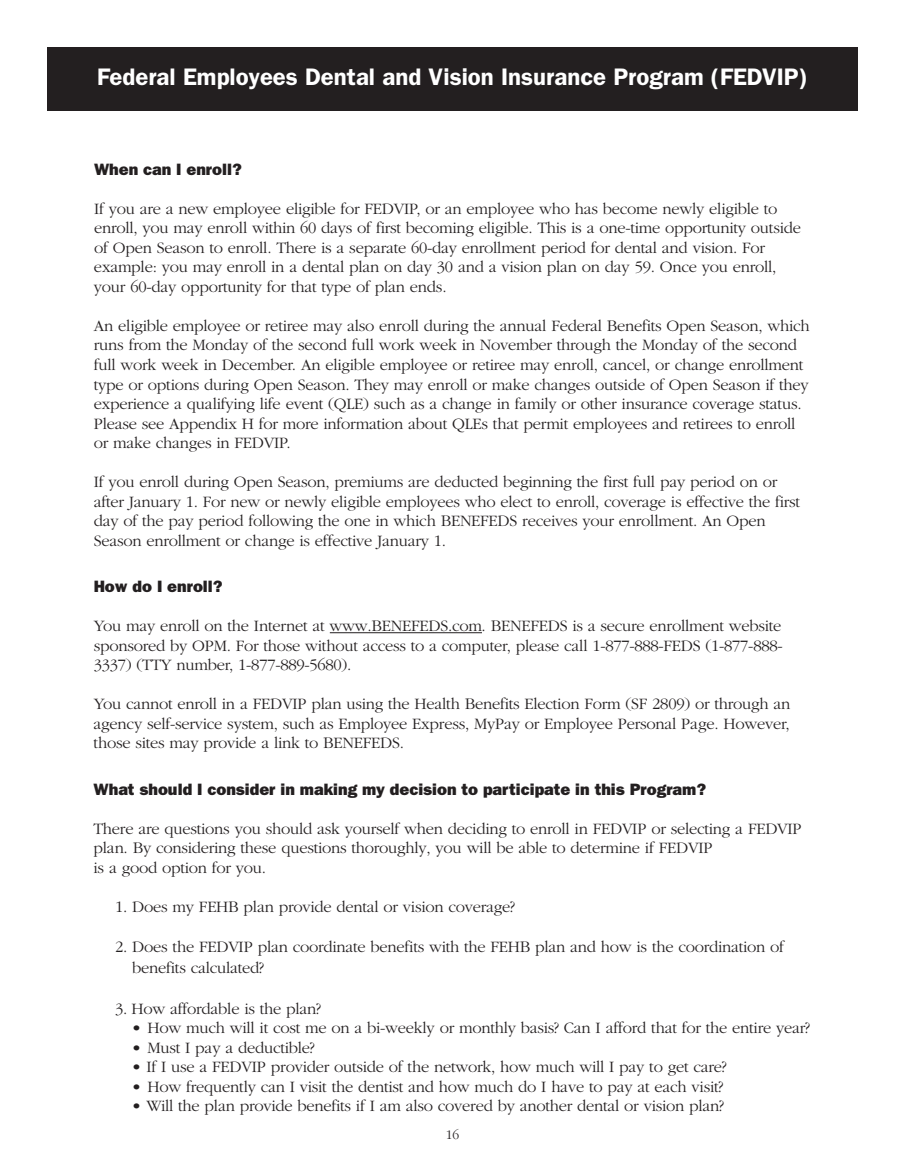
<style>
.page{position:relative;width:905px;height:1175px;background:#fff}
.page>*{position:absolute;margin:0;border:0;box-sizing:border-box;transform-origin:0 0}
.t1{font:600 24px "Franklin Gothic";color:#fff}
.t2{font:300 16.5px/19.5px "Garamond";letter-spacing:-.015em;color:#231f20}
.t3{font:800 16.5px "Franklin Gothic";color:#231f20}
.t4{font:300 13.5px "Garamond";color:#231f20}
</style>
<div class="page">
<hr style="left:330px;top:632px;width:152px;height:1px;background:#231f20">
<div style="left:47px;top:47px;width:810px;height:64px;background:#231f20"></div>
<p class="t1" style="left:97px;top:69px;width:712px">Federal Employees Dental and Vision Insurance Program (FEDVIP)</p>
<p class="t3" style="left:94px;top:163px;width:149px">When can I enroll?</p>
<p class="t2" style="left:94px;top:198px;width:708px">If you are a new employee eligible for FEDVIP, or an employee who has become newly eligible to enroll, you may enroll within 60 days of first becoming eligible. This is a one-time opportunity outside of Open Season to enroll. There is a separate 60-day enrollment period for dental and vision. For example: you may enroll in a dental plan on day 30 and a vision plan on day 59. Once you enroll, your 60-day opportunity for that type of plan ends.</p>
<p class="t2" style="left:94px;top:315px;width:717px">An eligible employee or retiree may also enroll during the annual Federal Benefits Open Season, which runs from the Monday of the second full work week in November through the Monday of the second full work week in December. An eligible employee or retiree may enroll, cancel, or change enrollment type or options during Open Season. They may enroll or make changes outside of Open Season if they experience a qualifying life event (QLE) such as a change in family or other insurance coverage status.<br>Please see Appendix H for more information about QLEs that permit employees and retirees to enroll or make changes in FEDVIP.</p>
<p class="t2" style="left:94px;top:471px;width:708px">If you enroll during Open Season, premiums are deducted beginning the first full pay period on or after January 1. For new or newly eligible employees who elect to enroll, coverage is effective the first day of the pay period following the one in which BENEFEDS receives your enrollment. An Open Season enrollment or change is effective January 1.</p>
<p class="t3" style="left:94px;top:581px;width:130px">How do I enroll?</p>
<p class="t2" style="left:94px;top:615px;width:690px;text-align:justify">You may enroll on the Internet at www.BENEFEDS.com. BENEFEDS is a secure enrollment website sponsored by OPM. For those without access to a computer, please call 1-877-888-FEDS (1-877-888- 3337) (TTY number, 1-877-889-5680).</p>
<p class="t2" style="left:94px;top:693px;width:698px;text-align:justify">You cannot enroll in a FEDVIP plan using the Health Benefits Election Form (SF 2809) or through an agency self-service system, such as Employee Express, MyPay or Employee Personal Page. However, those sites may provide a link to BENEFEDS.</p>
<p class="t3" style="left:94px;top:783px;width:614px">What should I consider in making my decision to participate in this Program?</p>
<p class="t2" style="left:94px;top:818px;width:709px">There are questions you should ask yourself when deciding to enroll in FEDVIP or selecting a FEDVIP plan. By considering these questions thoroughly, you will be able to determine if FEDVIP<br>is a good option for you.</p>
<p class="t2" style="left:115px;top:896px;width:401px">1. Does my FEHB plan provide dental or vision coverage?</p>
<p class="t2" style="left:132px;top:936px;width:653px;line-height:21px;text-indent:-17px">2. Does the FEDVIP plan coordinate benefits with the FEHB plan and how is the coordination of benefits calculated?</p>
<p class="t2" style="left:115px;top:998px;width:207px">3. How affordable is the plan?</p>
<p class="t2" style="left:131px;top:1017px;width:680px">• How much will it cost me on a bi-weekly or monthly basis? Can I afford that for the entire year?</p>
<p class="t2" style="left:131px;top:1037px;width:185px">• Must I pay a deductible?</p>
<p class="t2" style="left:131px;top:1056px;width:597px">• If I use a FEDVIP provider outside of the network, how much will I pay to get care?</p>
<p class="t2" style="left:131px;top:1076px;width:593px">• How frequently can I visit the dentist and how much do I have to pay at each visit?</p>
<p class="t2" style="left:131px;top:1096px;width:594px">• Will the plan provide benefits if I am also covered by another dental or vision plan?</p>
<p class="t4" style="left:446px;top:1126px;width:15px">16</p>
</div>
